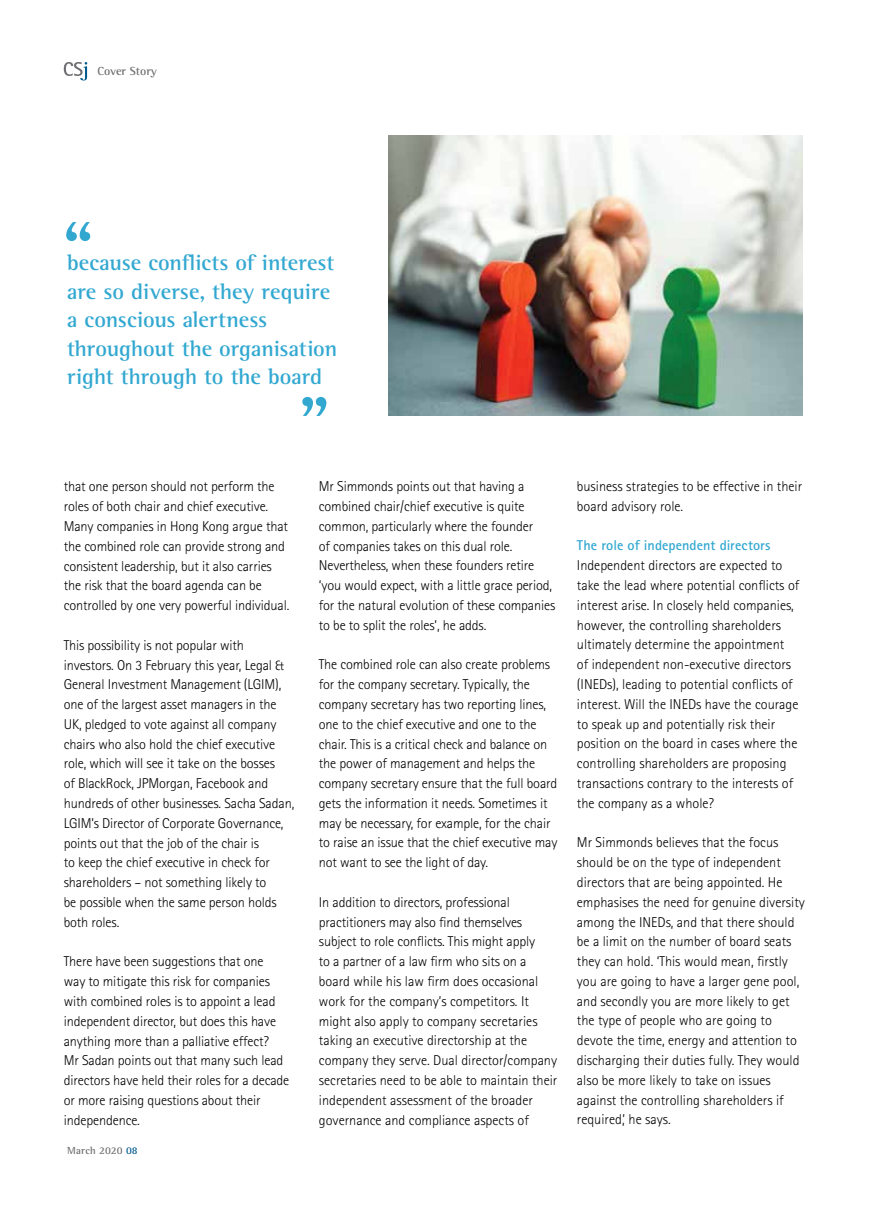
<style>
.page{position:relative;width:893px;height:1212px;background:#fff}
.page>*{position:absolute;margin:0;border:0;box-sizing:border-box;transform-origin:0 0}
.t1{font:700 22.5px/28.5px "Rotis Semi Serif";letter-spacing:-.005em;color:#32a8d1}
.t2{font:300 14.25px/19.8px "Rotis Sans Serif";letter-spacing:-.01em;color:#000}
.t3{font:700 14.25px "Rotis Sans Serif";letter-spacing:.005em;color:#32a8d1}
.t4{font:700 12px "Rotis Semi Serif";color:#6d6e71}
.t5{font:700 10.5px "Rotis Semi Serif";letter-spacing:.015em;color:#6d6e71}
.s1{color:#005a8d}
</style>
<div class="page">
<svg style="left:64px;top:62px;width:23px;height:18px"></svg>
<img style="left:388px;top:135px;width:414px;height:281px">
<svg style="left:66px;top:222px;width:24px;height:19px"></svg>
<svg style="left:302px;top:397px;width:24px;height:19px"></svg>
<p class="t4" style="left:97px;top:64px;width:61px">Cover Story</p>
<h1 class="t1" style="left:67px;top:248px;width:272px">because conflicts of interest are so diverse, they require a conscious alertness throughout the organisation right through to the board</h1>
<p class="t2" style="left:64px;top:477px;width:227px">that one person should not perform the roles of both chair and chief executive.<br>Many companies in Hong Kong argue that the combined role can provide strong and consistent leadership, but it also carries the risk that the board agenda can be controlled by one very powerful individual.</p>
<p class="t2" style="left:64px;top:635px;width:232px">This possibility is not popular with investors. On 3 February this year, Legal &amp; General Investment Management (LGIM), one of the largest asset managers in the UK, pledged to vote against all company chairs who also hold the chief executive role, which will see it take on the bosses<br>of BlackRock, JPMorgan, Facebook and hundreds of other businesses. Sacha Sadan, LGIM’s Director of Corporate Governance, points out that the job of the chair is<br>to keep the chief executive in check for shareholders – not something likely to<br>be possible when the same person holds both roles.</p>
<p class="t2" style="left:64px;top:952px;width:227px">There have been suggestions that one<br>way to mitigate this risk for companies with combined roles is to appoint a lead independent director, but does this have anything more than a palliative effect?<br>Mr Sadan points out that many such lead directors have held their roles for a decade or more raising questions about their independence.</p>
<p class="t5" style="left:67px;top:1144px;width:72px">March 2020 <span class="s1">08</span></p>
<p class="t2" style="left:319px;top:476px;width:238px">Mr Simmonds points out that having a combined chair/chief executive is quite common, particularly where the founder<br>of companies takes on this dual role.<br>Nevertheless, when these founders retire ‘you would expect, with a little grace period, for the natural evolution of these companies to be to split the roles’, he adds.</p>
<p class="t2" style="left:319px;top:655px;width:240px">The combined role can also create problems for the company secretary. Typically, the company secretary has two reporting lines, one to the chief executive and one to the chair. This is a critical check and balance on the power of management and helps the company secretary ensure that the full board gets the information it needs. Sometimes it may be necessary, for example, for the chair to raise an issue that the chief executive may not want to see the light of day.</p>
<p class="t2" style="left:319px;top:892px;width:240px">In addition to directors, professional practitioners may also find themselves subject to role conflicts. This might apply<br>to a partner of a law firm who sits on a board while his law firm does occasional work for the company’s competitors. It might also apply to company secretaries taking an executive directorship at the company they serve. Dual director/company secretaries need to be able to maintain their independent assessment of the broader governance and compliance aspects of</p>
<p class="t2" style="left:577px;top:476px;width:227px">business strategies to be effective in their board advisory role.</p>
<p class="t3" style="left:577px;top:536px;width:195px">The role of independent directors</p>
<p class="t2" style="left:577px;top:555px;width:224px">Independent directors are expected to take the lead where potential conflicts of interest arise. In closely held companies, however, the controlling shareholders ultimately determine the appointment<br>of independent non-executive directors (INEDs), leading to potential conflicts of interest. Will the INEDs have the courage to speak up and potentially risk their position on the board in cases where the controlling shareholders are proposing transactions contrary to the interests of the company as a whole?</p>
<p class="t2" style="left:577px;top:832px;width:229px">Mr Simmonds believes that the focus should be on the type of independent directors that are being appointed. He emphasises the need for genuine diversity among the INEDs, and that there should be a limit on the number of board seats they can hold. ‘This would mean, firstly you are going to have a larger gene pool, and secondly you are more likely to get the type of people who are going to devote the time, energy and attention to discharging their duties fully. They would also be more likely to take on issues against the controlling shareholders if required,’ he says.</p>
</div>
